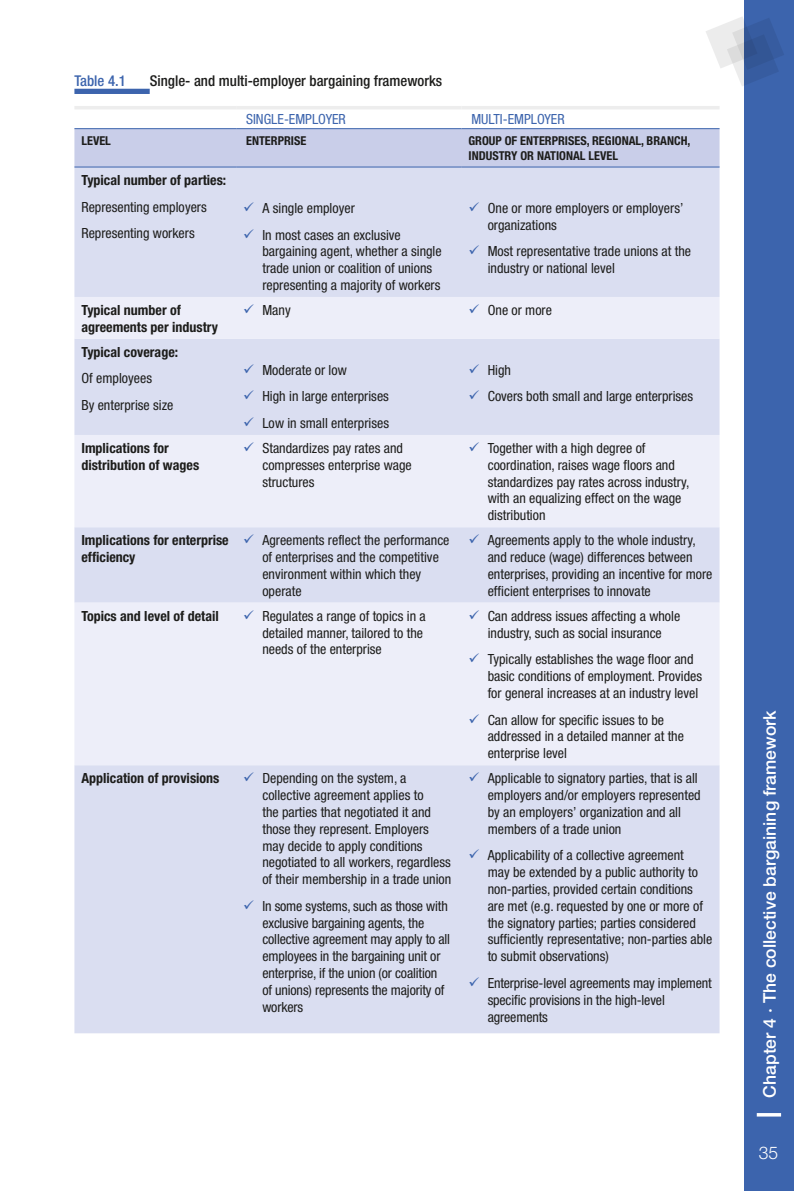
<style>
.page{position:relative;width:794px;height:1191px;background:#fff}
.page>*{position:absolute;margin:0;border:0;box-sizing:border-box;transform-origin:0 0}
.t1{font:500 17.5px "Helvetica Neue";color:#fff}
.t2{font:300 17.5px "Helvetica Neue";color:#fff}
.t3{font:500 condensed 14.88px "Helvetica Neue";color:#1d1d1b}
.t4{font:500 condensed 14.88px "Helvetica Neue";color:#3c64ad}
.t5{font:condensed 14px/16.8px "Helvetica Neue";color:#1d1d1b}
.t6{font:700 condensed 14px/16.8px "Helvetica Neue";color:#1d1d1b}
.t7{font:condensed 14px "Helvetica Neue";color:#3c64ad}
.t8{font:700 condensed 12.25px/14.7px "Helvetica Neue";color:#1d1d1b}
.s1{color:#3c64ad}
</style>
<div class="page">
<div style="left:744px;top:0;width:50px;height:1191px;background:#3c64ad"></div>
<hr style="left:756px;top:1113px;width:25px;height:3px;background:#fff">
<svg style="left:706px;top:17px;width:78px;height:69px"></svg>
<div style="left:74px;top:89px;width:76px;height:5px;background:#3c64ad"></div>
<div style="left:74px;top:129px;width:645px;height:38px;background:#c9cee9"></div>
<div style="left:74px;top:168px;width:645px;height:865px;background:#dadef1"></div>
<svg style="left:74px;top:297px;width:645px;height:468px;background:#e6e8f6"></svg>
<hr style="left:74px;top:128px;width:162px;height:1px;background:#3c64ad">
<hr style="left:236px;top:128px;width:225px;height:1px;background:#3c64ad">
<hr style="left:461px;top:128px;width:258px;height:1px;background:#3c64ad">
<hr style="left:236px;top:106px;width:225px;height:3px;background:#ededed">
<hr style="left:461px;top:106px;width:258px;height:3px;background:#ededed">
<hr style="left:74px;top:106px;width:162px;height:3px;background:#ededed">
<hr style="left:74px;top:167px;width:162px;height:1px;background:#3c64ad">
<hr style="left:236px;top:167px;width:225px;height:1px;background:#3c64ad">
<hr style="left:461px;top:167px;width:258px;height:1px;background:#3c64ad">
<p class="t4" style="left:74px;top:72px;width:53px">Table 4.1</p>
<p class="t3" style="left:150px;top:72px;width:294px">Single- and multi-employer bargaining frameworks</p>
<p class="t7" style="left:246px;top:111px;width:101px">SINGLE-EMPLOYER</p>
<p class="t7" style="left:471px;top:111px;width:95px">MULTI-EMPLOYER</p>
<p class="t8" style="left:81px;top:133px;width:31px">LEVEL</p>
<p class="t8" style="left:246px;top:133px;width:62px">ENTERPRISE</p>
<p class="t8" style="left:468px;top:133px;width:223px">GROUP OF ENTERPRISES, REGIONAL, BRANCH,<br>INDUSTRY OR NATIONAL LEVEL</p>
<p class="t6" style="left:81px;top:171px;width:146px">Typical number of parties:</p>
<p class="t5" style="left:81px;top:193px;width:127px;line-height:26.8px">Representing employers<br>Representing workers</p>
<p class="t5" style="left:243px;top:199px;width:113px"><span class="s1">✓</span> A single employer</p>
<p class="t5" style="left:488px;top:199px;width:197px;text-indent:-19px"><span class="s1">✓</span> One or more employers or employers’ organizations</p>
<p class="t5" style="left:488px;top:243px;width:205px;text-indent:-19px"><span class="s1">✓</span> Most representative trade unions at the industry or national level</p>
<p class="t5" style="left:262px;top:226px;width:181px;text-indent:-19px"><span class="s1">✓</span> In most cases an exclusive bargaining agent, whether a single trade union or coalition of unions representing a majority of workers</p>
<p class="t6" style="left:81px;top:301px;width:138px">Typical number of agreements per industry</p>
<p class="t5" style="left:243px;top:301px;width:49px"><span class="s1">✓</span> Many</p>
<p class="t5" style="left:468px;top:301px;width:85px"><span class="s1">✓</span> One or more</p>
<p class="t6" style="left:81px;top:343px;width:98px">Typical coverage:</p>
<p class="t5" style="left:81px;top:365px;width:93px;line-height:26.8px">Of employees<br>By enterprise size</p>
<p class="t5" style="left:243px;top:361px;width:105px"><span class="s1">✓</span> Moderate or low</p>
<p class="t5" style="left:243px;top:388px;width:147px"><span class="s1">✓</span> High in large enterprises</p>
<p class="t5" style="left:243px;top:414px;width:147px"><span class="s1">✓</span> Low in small enterprises</p>
<p class="t5" style="left:468px;top:361px;width:44px"><span class="s1">✓</span> High</p>
<p class="t5" style="left:468px;top:388px;width:226px"><span class="s1">✓</span> Covers both small and large enterprises</p>
<p class="t6" style="left:81px;top:439px;width:119px">Implications for distribution of wages</p>
<p class="t5" style="left:262px;top:439px;width:151px;text-indent:-19px"><span class="s1">✓</span> Standardizes pay rates and compresses enterprise wage structures</p>
<p class="t5" style="left:488px;top:439px;width:203px;text-indent:-19px"><span class="s1">✓</span> Together with a high degree of coordination, raises wage floors and standardizes pay rates across industry, with an equalizing effect on the wage distribution</p>
<p class="t6" style="left:81px;top:531px;width:149px">Implications for enterprise efficiency</p>
<p class="t5" style="left:262px;top:532px;width:189px;text-indent:-19px"><span class="s1">✓</span> Agreements reflect the performance of enterprises and the competitive environment within which they operate</p>
<p class="t5" style="left:488px;top:532px;width:226px;text-indent:-19px"><span class="s1">✓</span> Agreements apply to the whole industry, and reduce (wage) differences between enterprises, providing an incentive for more efficient enterprises to innovate</p>
<p class="t6" style="left:81px;top:607px;width:139px">Topics and level of detail</p>
<p class="t5" style="left:262px;top:607px;width:165px;text-indent:-19px"><span class="s1">✓</span> Regulates a range of topics in a detailed manner, tailored to the needs of the enterprise</p>
<p class="t5" style="left:468px;top:607px;width:213px;text-align:center"><span class="s1">✓</span> Can address issues affecting a whole industry, such as social insurance</p>
<p class="t5" style="left:488px;top:651px;width:216px;text-indent:-19px"><span class="s1">✓</span> Typically establishes the wage floor and basic conditions of employment. Provides for general increases at an industry level</p>
<p class="t5" style="left:488px;top:711px;width:198px;text-indent:-19px"><span class="s1">✓</span> Can allow for specific issues to be addressed in a detailed manner at the enterprise level</p>
<p class="t6" style="left:81px;top:769px;width:140px">Application of provisions</p>
<p class="t5" style="left:262px;top:770px;width:190px;text-indent:-19px"><span class="s1">✓</span> Depending on the system, a collective agreement applies to<br>the parties that negotiated it and those they represent. Employers may decide to apply conditions negotiated to all workers, regardless of their membership in a trade union</p>
<p class="t5" style="left:262px;top:897px;width:189px;text-indent:-19px"><span class="s1">✓</span> In some systems, such as those with exclusive bargaining agents, the collective agreement may apply to all employees in the bargaining unit or enterprise, if the union (or coalition of unions) represents the majority of workers</p>
<p class="t5" style="left:487px;top:770px;width:214px;text-indent:-19px"><span class="s1">✓</span> Applicable to signatory parties, that is all employers and/or employers represented by an employers’ organization and all members of a trade union</p>
<p class="t5" style="left:487px;top:847px;width:226px;text-indent:-19px"><span class="s1">✓</span> Applicability of a collective agreement<br>may be extended by a public authority to non-parties, provided certain conditions are met (e.g. requested by one or more of the signatory parties; parties considered sufficiently representative; non-parties able to submit observations)</p>
<p class="t5" style="left:487px;top:974px;width:226px;text-indent:-19px"><span class="s1">✓</span> Enterprise-level agreements may implement specific provisions in the high-level agreements</p>
<p class="t1" style="left:759px;top:1097px;width:389px;rotate:-90deg">Chapter 4 · The collective bargaining framework</p>
<p class="t2" style="left:758px;top:1141px;width:21px">35</p>
</div>
